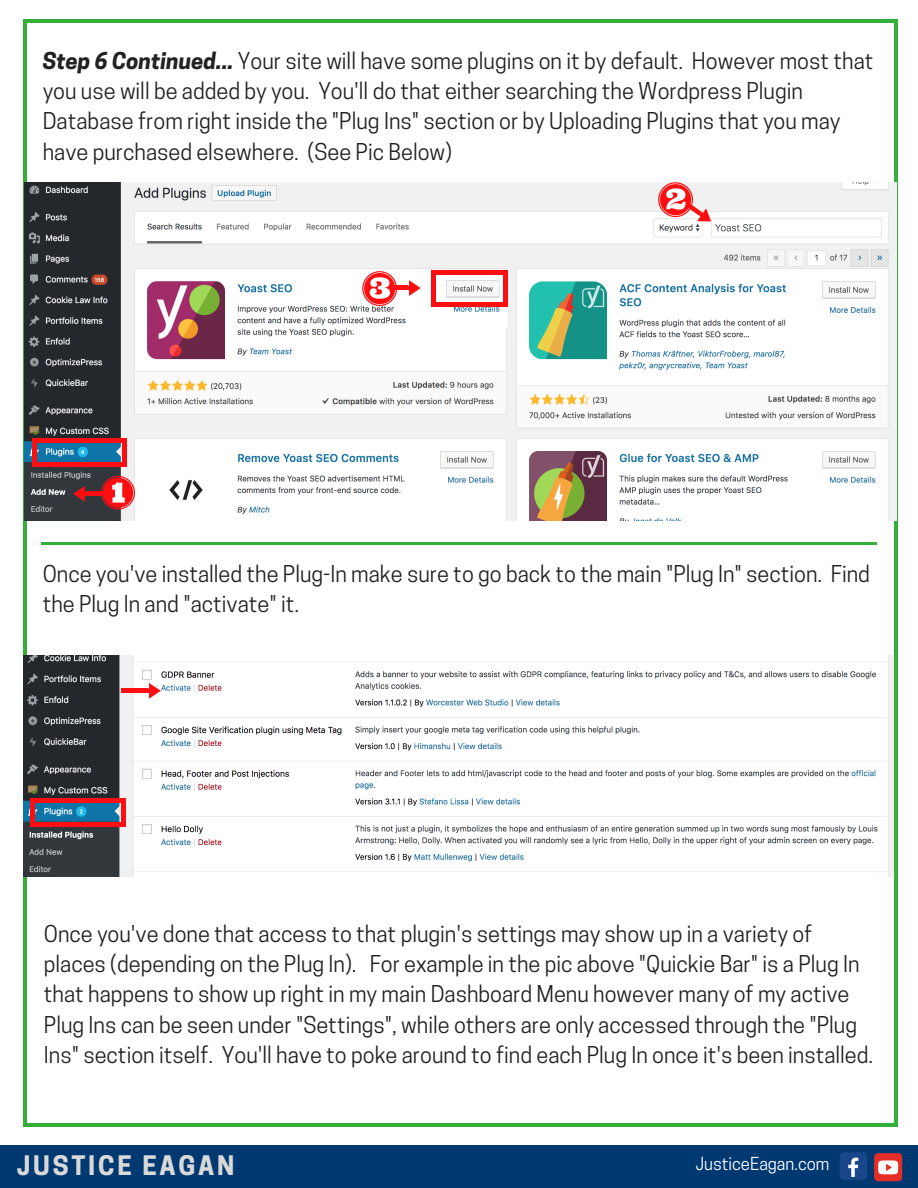
<style>
.page{position:relative;width:918px;height:1188px;background:#fff}
.page>*{position:absolute;margin:0;border:0;box-sizing:border-box;transform-origin:0 0}
.t1{font:700 25.2px "Cooper Hewitt";letter-spacing:.11em;color:#d9d9d9}
.t2{font:21.75px/30.3px "Cooper Hewitt";color:#222}
.t3{font:16.8px "Cooper Hewitt";color:#fff}
.s1{font-weight:700;font-style:italic}
</style>
<div class="page">
<hr style="left:24px;top:22px;width:3px;height:1102px;background:#34af3a">
<hr style="left:894px;top:22px;width:4px;height:1102px;background:#34af3a">
<hr style="left:27px;top:1124px;width:868px;height:3px;background:#34af3a">
<hr style="left:27px;top:19px;width:868px;height:4px;background:#34af3a">
<div style="left:0;top:1145px;width:918px;height:43px;background:#003971"></div>
<div style="left:840px;top:1152px;width:27px;height:28px;background:#1a4789;border-radius:4px"></div>
<svg style="left:848px;top:1158px;width:10px;height:19px"></svg>
<div style="left:874px;top:1153px;width:28px;height:28px;background:#e52d27;border-radius:4px"></div>
<svg style="left:878px;top:1160px;width:20px;height:14px"></svg>
<img style="left:25px;top:182px;width:872px;height:339px">
<svg style="left:123px;top:462px;width:4px;height:5px"></svg>
<hr style="left:32px;top:442px;width:4px;height:20px;background:#fc0e11">
<svg style="left:32px;top:462px;width:4px;height:5px"></svg>
<div style="left:122px;top:442px;width:5px;height:20px;background:#fc0e11"></div>
<div style="left:36px;top:462px;width:87px;height:5px;background:#fc0e11"></div>
<svg style="left:123px;top:438px;width:4px;height:4px"></svg>
<svg style="left:32px;top:438px;width:4px;height:4px"></svg>
<div style="left:36px;top:438px;width:87px;height:5px;background:#fc0e11"></div>
<svg style="left:73px;top:486px;width:13px;height:16px"></svg>
<hr style="left:86px;top:492px;width:24px;height:4px;background:#fc0e11">
<svg style="left:101px;top:476px;width:34px;height:34px"></svg>
<svg style="left:658px;top:182px;width:58px;height:46px"></svg>
<img style="left:412px;top:270px;width:95px;height:57px">
<svg style="left:408px;top:280px;width:13px;height:16px"></svg>
<hr style="left:384px;top:286px;width:24px;height:4px;background:#fc0e11">
<svg style="left:504px;top:303px;width:4px;height:4px"></svg>
<div style="left:431px;top:275px;width:5px;height:28px;background:#fc0e11"></div>
<svg style="left:431px;top:303px;width:5px;height:4px"></svg>
<hr style="left:504px;top:275px;width:4px;height:28px;background:#fc0e11">
<div style="left:436px;top:302px;width:68px;height:5px;background:#fc0e11"></div>
<svg style="left:504px;top:270px;width:4px;height:5px"></svg>
<svg style="left:431px;top:270px;width:5px;height:5px"></svg>
<div style="left:436px;top:270px;width:68px;height:5px;background:#fc0e11"></div>
<svg style="left:362px;top:271px;width:35px;height:35px"></svg>
<svg style="left:41px;top:543px;width:12px;height:2px"></svg>
<svg style="left:865px;top:543px;width:12px;height:2px"></svg>
<hr style="left:53px;top:543px;width:88px;height:2px;background:#34af3a">
<hr style="left:140px;top:543px;width:87px;height:2px;background:#34af3a">
<hr style="left:227px;top:543px;width:87px;height:2px;background:#34af3a">
<hr style="left:314px;top:543px;width:87px;height:2px;background:#34af3a">
<hr style="left:401px;top:543px;width:87px;height:2px;background:#34af3a">
<hr style="left:488px;top:543px;width:87px;height:2px;background:#34af3a">
<hr style="left:575px;top:543px;width:87px;height:2px;background:#34af3a">
<hr style="left:662px;top:543px;width:87px;height:2px;background:#34af3a">
<hr style="left:749px;top:543px;width:87px;height:2px;background:#34af3a">
<hr style="left:836px;top:543px;width:29px;height:2px;background:#34af3a">
<img style="left:24px;top:656px;width:869px;height:220px">
<svg style="left:121px;top:822px;width:5px;height:5px"></svg>
<hr style="left:31px;top:802px;width:4px;height:20px;background:#fc0e11">
<svg style="left:31px;top:822px;width:4px;height:5px"></svg>
<div style="left:121px;top:802px;width:5px;height:20px;background:#fc0e11"></div>
<div style="left:35px;top:822px;width:86px;height:5px;background:#fc0e11"></div>
<svg style="left:121px;top:798px;width:5px;height:4px"></svg>
<svg style="left:31px;top:798px;width:4px;height:4px"></svg>
<div style="left:35px;top:798px;width:86px;height:5px;background:#fc0e11"></div>
<svg style="left:148px;top:683px;width:13px;height:16px"></svg>
<div style="left:123px;top:688px;width:25px;height:5px;background:#fc0e11"></div>
<p class="t2" style="left:43px;top:48px;width:832px"><span class="s1">Step 6 Continued...</span> Your site will have some plugins on it by default. However most that you use will be added by you. You'll do that either searching the Wordpress Plugin Database from right inside the "Plug Ins" section or by Uploading Plugins that you may have purchased elsewhere. (See Pic Below)</p>
<p class="t2" style="left:43px;top:561px;width:829px">Once you've installed the Plug-In make sure to go back to the main "Plug In" section. Find the Plug In and "activate" it.</p>
<p class="t2" style="left:44px;top:921px;width:831px">Once you've done that access to that plugin's settings may show up in a variety of places (depending on the Plug In). For example in the pic above "Quickie Bar" is a Plug In that happens to show up right in my main Dashboard Menu however many of my active Plug Ins can be seen under "Settings", while others are only accessed through the "Plug Ins" section itself. You'll have to poke around to find each Plug In once it's been installed.</p>
<p class="t1" style="left:17px;top:1156px;width:219px">JUSTICE EAGAN</p>
<p class="t3" style="left:696px;top:1157px;width:135px">JusticeEagan.com</p>
</div>
